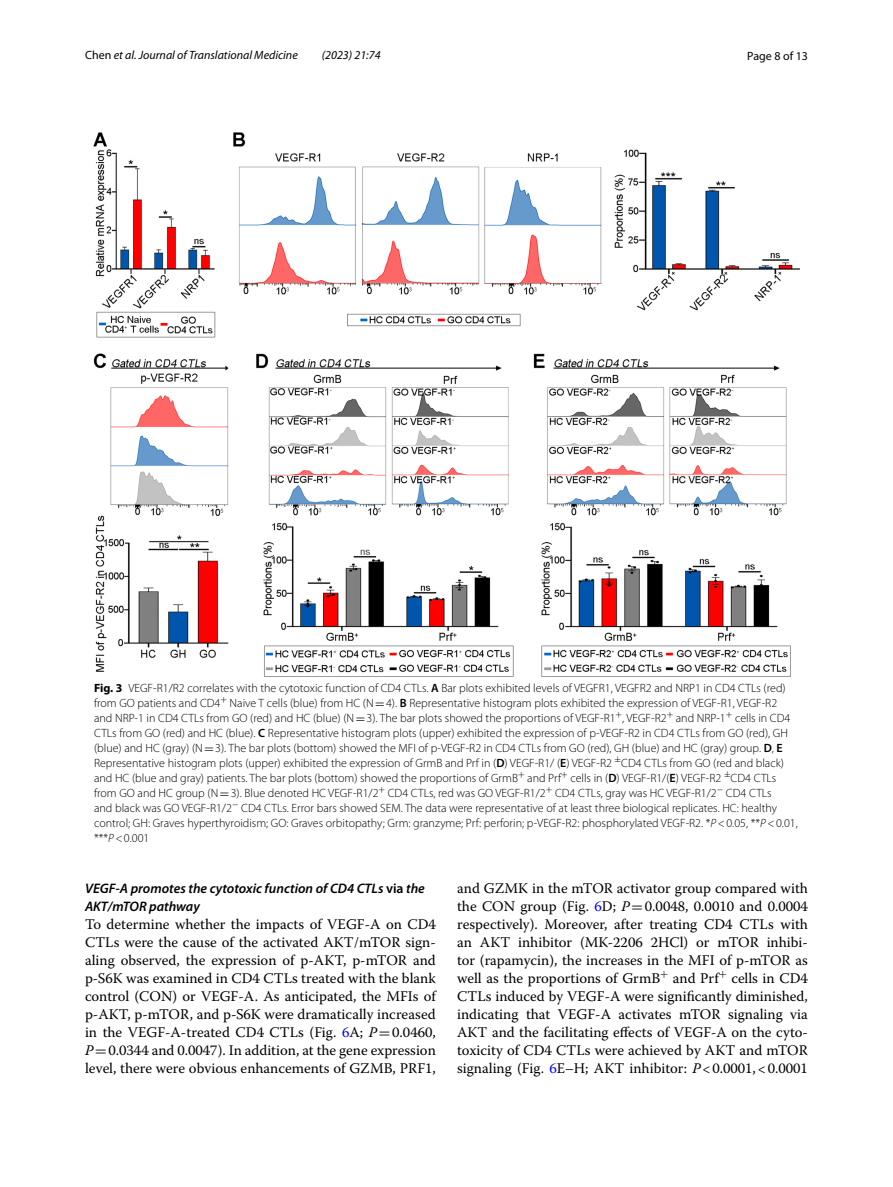
<style>
.page{position:relative;width:893px;height:1187px;background:#fff}
.page>*{position:absolute;margin:0;border:0;box-sizing:border-box;transform-origin:0 0}
.t1{font:14.7px/18px "Warnock Pro";color:#000;text-align:justify}
.t2{font:italic 600 13.8px/18px "Myriad Pro";color:#000}
.t3{font:300 12px/15px "Myriad Pro";color:#000}
.t4{font:italic 12px "Myriad Pro";color:#000}
.t5{font:12px "Myriad Pro";color:#000}
.s1{font-style:normal}
.s2{font-weight:700}
.s3{font-weight:600}
.s4{font-family:"MTSY";font-weight:400}
.s5{font-style:italic}
.s6{color:#00f}
.s7{font-family:"MTSY"}
</style>
<div class="page">
<img style="left:94px;top:133px;width:705px;height:543px">
<p class="t4" style="left:85px;top:48px;width:214px"><span class="s1">Chen</span> et al. Journal of Translational Medicine</p>
<p class="t4" style="left:322px;top:48px;width:60px">(2023) 21:74</p>
<p class="t5" style="left:747px;top:48px;width:62px">Page 8 of 13</p>
<p class="t3" style="left:94px;top:680px;width:705px"><span class="s2">Fig. 3</span> VEGF-R1/R2 correlates with the cytotoxic function of CD4 CTLs. <span class="s3">A</span> Bar plots exhibited levels of VEGFR1, VEGFR2 and NRP1 in CD4 CTLs (red) from GO patients and CD4<sup>+</sup> Naive T cells (blue) from HC (N<span class="s4">=</span>4). <span class="s3">B</span> Representative histogram plots exhibited the expression of VEGF-R1, VEGF-R2 and NRP-1 in CD4 CTLs from GO (red) and HC (blue) (N<span class="s4">=</span>3). The bar plots showed the proportions of VEGF-R1<sup>+</sup>, VEGF-R2<sup>+</sup> and NRP-1<sup>+</sup> cells in CD4<br>CTLs from GO (red) and HC (blue). <span class="s3">C</span> Representative histogram plots (upper) exhibited the expression of p-VEGF-R2 in CD4 CTLs from GO (red), GH (blue) and HC (gray) (N<span class="s4">=</span>3). The bar plots (bottom) showed the MFI of p-VEGF-R2 in CD4 CTLs from GO (red), GH (blue) and HC (gray) group. <span class="s3">D</span>, <span class="s3">E </span>Representative histogram plots (upper) exhibited the expression of GrmB and Prf in (<span class="s3">D</span>) VEGF-R1/ (<span class="s3">E</span>) VEGF-R2 <sup>±</sup>CD4 CTLs from GO (red and black) and HC (blue and gray) patients. The bar plots (bottom) showed the proportions of GrmB<sup>+</sup> and Prf<sup>+</sup> cells in (<span class="s3">D</span>) VEGF-R1/(<span class="s3">E</span>) VEGF-R2 <sup>±</sup>CD4 CTLs from GO and HC group (N<span class="s4">=</span>3). Blue denoted HC VEGF-R1/2<sup>+</sup> CD4 CTLs, red was GO VEGF-R1/2<sup>+</sup> CD4 CTLs, gray was HC VEGF-R1/2<sup>−</sup> CD4 CTLs<br>and black was GO VEGF-R1/2<sup>−</sup> CD4 CTLs. Error bars showed SEM. The data were representative of at least three biological replicates. HC: healthy control; GH: Graves hyperthyroidism; GO: Graves orbitopathy; Grm: granzyme; Prf: perforin; p-VEGF-R2: phosphorylated VEGF-R2. *<span class="s5">P</span>&lt;0.05, **<span class="s5">P</span>&lt;0.01, ***<span class="s5">P</span>&lt;0.001</p>
<p class="t2" style="left:85px;top:878px;width:341px">VEGF‑A promotes the cytotoxic function of CD4 CTLs <span class="s1">via</span> the<br>AKT/mTOR pathway</p>
<p class="t1" style="left:85px;top:914px;width:352px">To determine whether the impacts of VEGF-A on CD4<br>CTLs were the cause of the activated AKT/mTOR sign&shy;aling observed, the expression of p-AKT, p-mTOR and p-S6K was examined in CD4 CTLs treated with the blank control (CON) or VEGF-A. As anticipated, the MFIs of p-AKT, p-mTOR, and p-S6K were dramatically increased in the VEGF-A-treated CD4 CTLs (Fig. <span class="s6">6</span>A; <span class="s5">P</span><span class="s7">=</span>0.0460, <span class="s5">P</span><span class="s7">=</span>0.0344 and 0.0047). In addition, at the gene expression level, there were obvious enhancements of GZMB, PRF1,</p>
<p class="t1" style="left:457px;top:878px;width:352px">and GZMK in the mTOR activator group compared with the CON group (Fig. <span class="s6">6</span>D; <span class="s5">P</span><span class="s7">=</span>0.0048, 0.0010 and 0.0004 respectively). Moreover, after treating CD4 CTLs with an AKT inhibitor (MK-2206 2HCl) or mTOR inhibi&shy;tor (rapamycin), the increases in the MFI of p-mTOR as well as the proportions of GrmB<sup>+</sup> and Prf<sup>+</sup> cells in CD4<br>CTLs induced by VEGF-A were significantly diminished, indicating that VEGF-A activates mTOR signaling via AKT and the facilitating effects of VEGF-A on the cyto&shy;toxicity of CD4 CTLs were achieved by AKT and mTOR signaling (Fig. <span class="s6">6</span>E–H; AKT inhibitor: <span class="s5">P</span>&lt;0.0001,&lt;0.0001</p>
</div>
